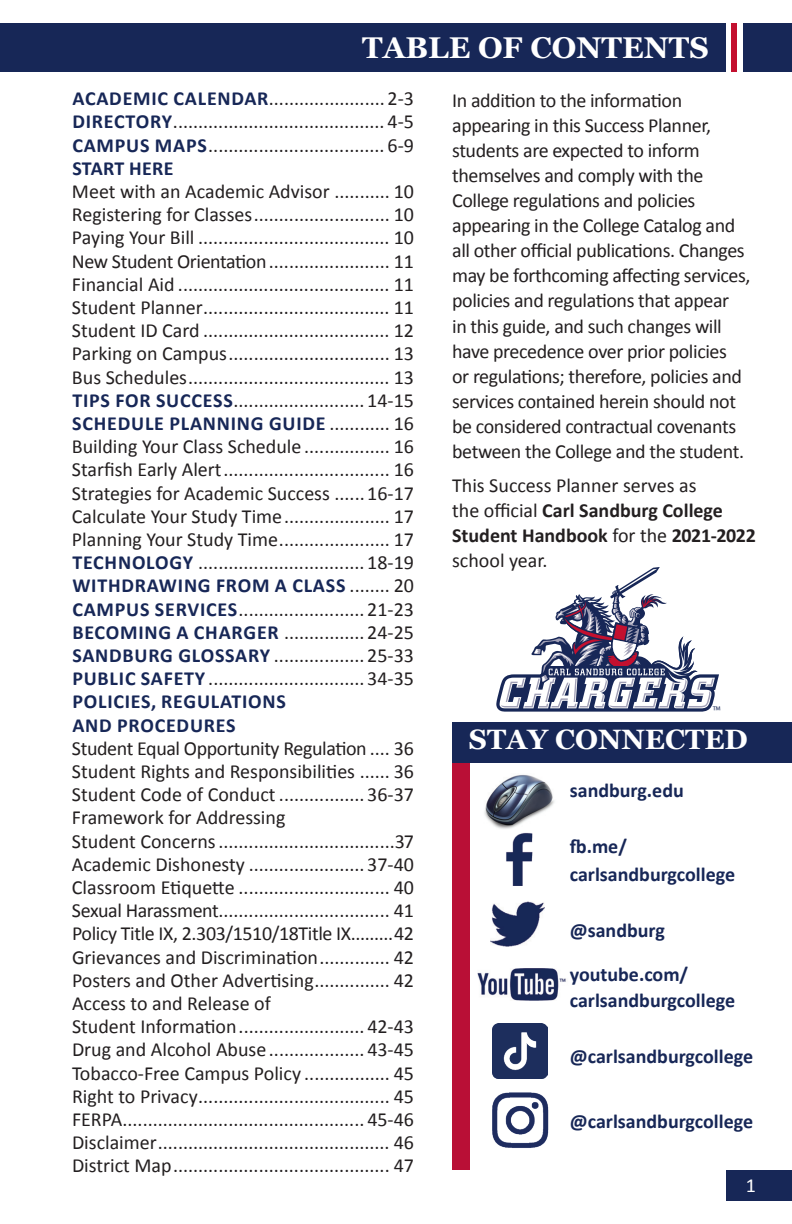
<style>
.page{position:relative;width:792px;height:1224px;background:#fff}
.page>*{position:absolute;margin:0;border:0;box-sizing:border-box;transform-origin:0 0}
.t1{font:700 30px "Georgia";color:#fff}
.t2{font:700 28px "Georgia";color:#fff}
.t3{font:20px/23.2px "Calibri";letter-spacing:-.01em;color:#231f20}
.t4{font:700 20px/28px "Calibri";color:#172757}
.t5{font:20px "Calibri";color:#fff}
.t6{font:9.8px "Myriad";color:#172757}
.s1{font-weight:700;color:#172757}
.s2{font-weight:700}
</style>
<div class="page">
<img style="left:478px;top:969px;width:88px;height:32px">
<div style="left:452px;top:754px;width:18px;height:416px;background:#b90f36"></div>
<svg style="left:496px;top:567px;width:223px;height:145px"></svg>
<div style="left:452px;top:722px;width:340px;height:40px;background:#172757"></div>
<img style="left:506px;top:833px;width:26px;height:52px">
<img style="left:491px;top:902px;width:54px;height:45px">
<img style="left:484px;top:774px;width:70px;height:55px">
<img style="left:492px;top:1092px;width:56px;height:56px">
<img style="left:492px;top:1024px;width:55px;height:54px">
<div style="left:0;top:23px;width:725px;height:49px;background:#172757"></div>
<div style="left:743px;top:23px;width:49px;height:49px;background:#172757"></div>
<div style="left:731px;top:23px;width:6px;height:49px;background:#c3102f"></div>
<div style="left:726px;top:1170px;width:66px;height:31px;background:#172757"></div>
<h1 class="t1" style="left:362px;top:25px;width:348px">TABLE OF CONTENTS</h1>
<p class="t3" style="left:72px;top:86px;width:343px;text-align:justify"><span class="s1">ACADEMIC CALENDAR</span>....................... 2-3<br><span class="s1">DIRECTORY</span>.......................................... 4-5<br><span class="s1">CAMPUS MAPS</span>................................... 6-9<br><span class="s1">START HERE</span></p>
<p class="t3" style="left:72px;top:179px;width:344px">Meet with an Academic Advisor ........... 10<br>Registering for Classes........................... 10<br>Paying Your Bill ...................................... 10<br>New Student Orientation........................ 11<br>Financial Aid .......................................... 11<br>Student Planner..................................... 11<br>Student ID Card ..................................... 12<br>Parking on Campus................................ 13<br>Bus Schedules........................................ 13<br><span class="s1">TIPS FOR SUCCESS</span>.......................... 14-15<br><span class="s1">SCHEDULE PLANNING GUIDE</span> ............ 16<br>Building Your Class Schedule ................. 16<br>Starfish Early Alert................................. 16<br>Strategies for Academic Success ...... 16-17<br>Calculate Your Study Time..................... 17<br>Planning Your Study Time...................... 17<br><span class="s1">TECHNOLOGY</span> ................................. 18-19<br><span class="s1">WITHDRAWING FROM A CLASS</span> ........ 20<br><span class="s1">CAMPUS SERVICES</span>......................... 21-23<br><span class="s1">BECOMING A CHARGER</span> ................ 24-25<br><span class="s1">SANDBURG GLOSSARY</span> .................. 25-33<br><span class="s1">PUBLIC SAFETY</span> ............................... 34-35<br><span class="s1">POLICIES, REGULATIONS<br>AND PROCEDURES</span></p>
<p class="t3" style="left:72px;top:736px;width:344px">Student Equal Opportunity Regulation .... 36<br>Student Rights and Responsibilities ...... 36<br>Student Code of Conduct ................. 36-37<br>Framework for Addressing<br>Student Concerns...................................37<br>Academic Dishonesty ....................... 37-40<br>Classroom Etiquette .............................. 40<br>Sexual Harassment.................................. 41<br>Policy Title IX, 2.303/1510/18Title IX.........42<br>Grievances and Discrimination.............. 42<br>Posters and Other Advertising............... 42<br>Access to and Release of<br>Student Information......................... 42-43<br>Drug and Alcohol Abuse ................... 43-45<br>Tobacco-Free Campus Policy ................. 45<br>Right to Privacy...................................... 45<br>FERPA................................................ 45-46<br>Disclaimer.............................................. 46<br>District Map........................................... 47</p>
<p class="t3" style="left:452px;top:87px;width:300px;line-height:25px">In addition to the information appearing in this Success Planner, students are expected to inform themselves and comply with the College regulations and policies appearing in the College Catalog and all other official publications. Changes may be forthcoming affecting services, policies and regulations that appear<br>in this guide, and such changes will have precedence over prior policies<br>or regulations; therefore, policies and services contained herein should not be considered contractual covenants between the College and the student.</p>
<p class="t3" style="left:452px;top:472px;width:305px;line-height:25px">This Success Planner serves as<br>the official <span class="s2">Carl Sandburg College<br>Student Handbook</span> for the <span class="s2">2021-2022 </span>school year.</p>
<p class="t6" style="left:713px;top:705px;width:9px">™</p>
<h2 class="t2" style="left:469px;top:719px;width:281px">STAY CONNECTED</h2>
<p class="t4" style="left:570px;top:775px;width:116px">sandburg.edu</p>
<p class="t4" style="left:570px;top:831px;width:167px">fb.me/ carlsandburgcollege</p>
<p class="t4" style="left:570px;top:915px;width:97px">@sandburg</p>
<p class="t4" style="left:570px;top:960px;width:167px;line-height:26px">youtube.com/ carlsandburgcollege</p>
<p class="t4" style="left:570px;top:1041px;width:185px">@carlsandburgcollege</p>
<p class="t4" style="left:570px;top:1106px;width:185px">@carlsandburgcollege</p>
<p class="t5" style="left:746px;top:1172px;width:12px">1</p>
</div>
